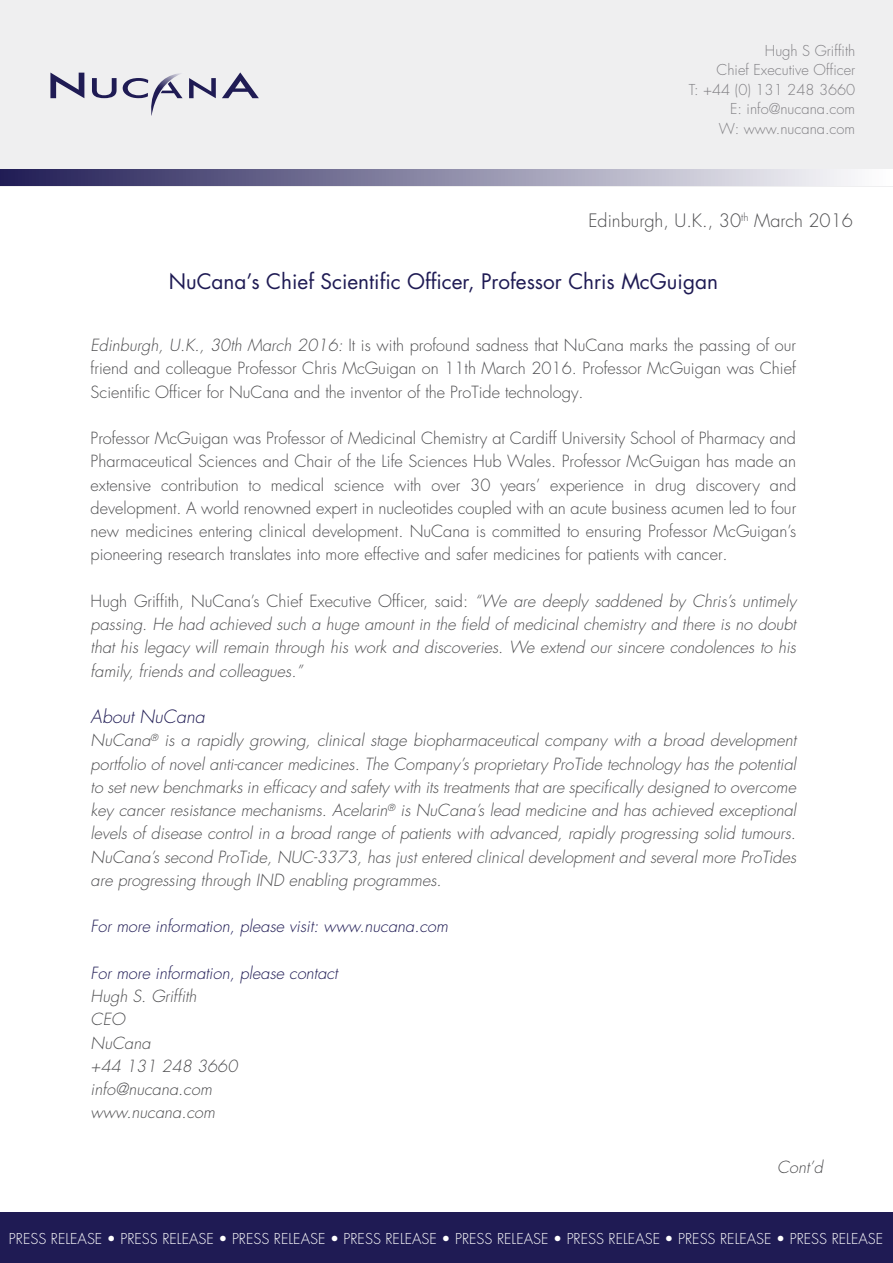
<style>
.page{position:relative;width:893px;height:1263px;background:#fff}
.page>*{position:absolute;margin:0;border:0;box-sizing:border-box;transform-origin:0 0}
.t1{font:20.85px "Futura";color:#1f1b54}
.t2{font:300 18px "Futura";color:#4d4d4f}
.t3{font:italic 300 17.85px "Futura";color:#1f1b54}
.t4{font:italic 300 16.35px/23.2px "Futura";color:#4d4d4f;text-align:justify}
.t5{font:300 16.35px/23.2px "Futura";color:#4d4d4f;text-align:justify}
.t6{font:italic 300 16.35px "Futura";color:#1f1b54}
.t7{font:300 14.7px "Futura";color:#fff}
.t8{font:300 14.7px/19.5px "Futura";color:#807f83;text-align:right}
.s1{font-style:italic}
.s2{font-style:normal}
</style>
<div class="page">
<div style="left:0;top:0;width:893px;height:186px;background:#efeff0"></div>
<div style="left:0;top:1212px;width:893px;height:51px;background:#1f1b54"></div>
<div style="left:0;top:169px;width:893px;height:17px;background:linear-gradient(to right,#201c55,#fff)"></div>
<svg style="left:92px;top:78px;width:25px;height:20px"></svg>
<svg style="left:50px;top:73px;width:34px;height:25px"></svg>
<svg style="left:222px;top:72px;width:37px;height:26px"></svg>
<svg style="left:123px;top:73px;width:93px;height:43px"></svg>
<p class="t8" style="left:689px;top:41px;width:168px">Hugh S Griffith<br>Chief Executive Officer<br>T: +44 (0) 131 248 3660</p>
<p class="t8" style="left:719px;top:99px;width:138px">E: info@nucana.com<br>W: www.nucana.com</p>
<p class="t2" style="left:588px;top:209px;width:266px">Edinburgh, U.K., 30<sup>th</sup> March 2016</p>
<p class="t1" style="left:169px;top:267px;width:551px">NuCana’s Chief Scientific Officer, Professor Chris McGuigan</p>
<p class="t5" style="left:91px;top:334px;width:707px"><span class="s1">Edinburgh, U.K., 30th March 2016:</span> It is with profound sadness that NuCana marks the passing of our friend and colleague Professor Chris McGuigan on 11th March 2016. Professor McGuigan was Chief Scientific Officer for NuCana and the inventor of the ProTide technology.</p>
<p class="t5" style="left:91px;top:427px;width:707px">Professor McGuigan was Professor of Medicinal Chemistry at Cardiff University School of Pharmacy and Pharmaceutical Sciences and Chair of the Life Sciences Hub Wales. Professor McGuigan has made an extensive contribution to medical science with over 30 years’ experience in drug discovery and development. A world renowned expert in nucleotides coupled with an acute business acumen led to four new medicines entering clinical development. NuCana is committed to ensuring Professor McGuigan’s pioneering research translates into more effective and safer medicines for patients with cancer<span class="s1">.</span></p>
<p class="t4" style="left:91px;top:589px;width:707px"><span class="s2">Hugh Griffith, NuCana’s Chief Executive Officer, said:</span> “We are deeply saddened by Chris’s untimely passing. He had achieved such a huge amount in the field of medicinal chemistry and there is no doubt that his legacy will remain through his work and discoveries. We extend our sincere condolences to his family, friends and colleagues.”</p>
<p class="t3" style="left:91px;top:705px;width:116px">About NuCana</p>
<p class="t4" style="left:91px;top:729px;width:707px">NuCana<sup>®</sup> is a rapidly growing, clinical stage biopharmaceutical company with a broad development portfolio of novel anti-cancer medicines. The Company’s proprietary ProTide technology has the potential to set new benchmarks in efficacy and safety with its treatments that are specifically designed to overcome key cancer resistance mechanisms. Acelarin<sup>®</sup> is NuCana’s lead medicine and has achieved exceptional levels of disease control in a broad range of patients with advanced, rapidly progressing solid tumours.<br>NuCana’s second ProTide, NUC-3373, has just entered clinical development and several more ProTides are progressing through IND enabling programmes.</p>
<p class="t6" style="left:91px;top:916px;width:359px">For more information, please visit: www.nucana.com</p>
<p class="t6" style="left:91px;top:962px;width:249px">For more information, please contact</p>
<p class="t4" style="left:91px;top:985px;width:148px;text-align:left">Hugh S. Griffith<br>CEO<br>NuCana<br>+44 131 248 3660 info@nucana.com www.nucana.com</p>
<p class="t4" style="left:777px;top:1155px;width:47px">Cont’d</p>
<p class="t7" style="left:9px;top:1229px;width:876px">PRESS RELEASE • PRESS RELEASE • PRESS RELEASE • PRESS RELEASE • PRESS RELEASE • PRESS RELEASE • PRESS RELEASE • PRESS RELEASE</p>
</div>
